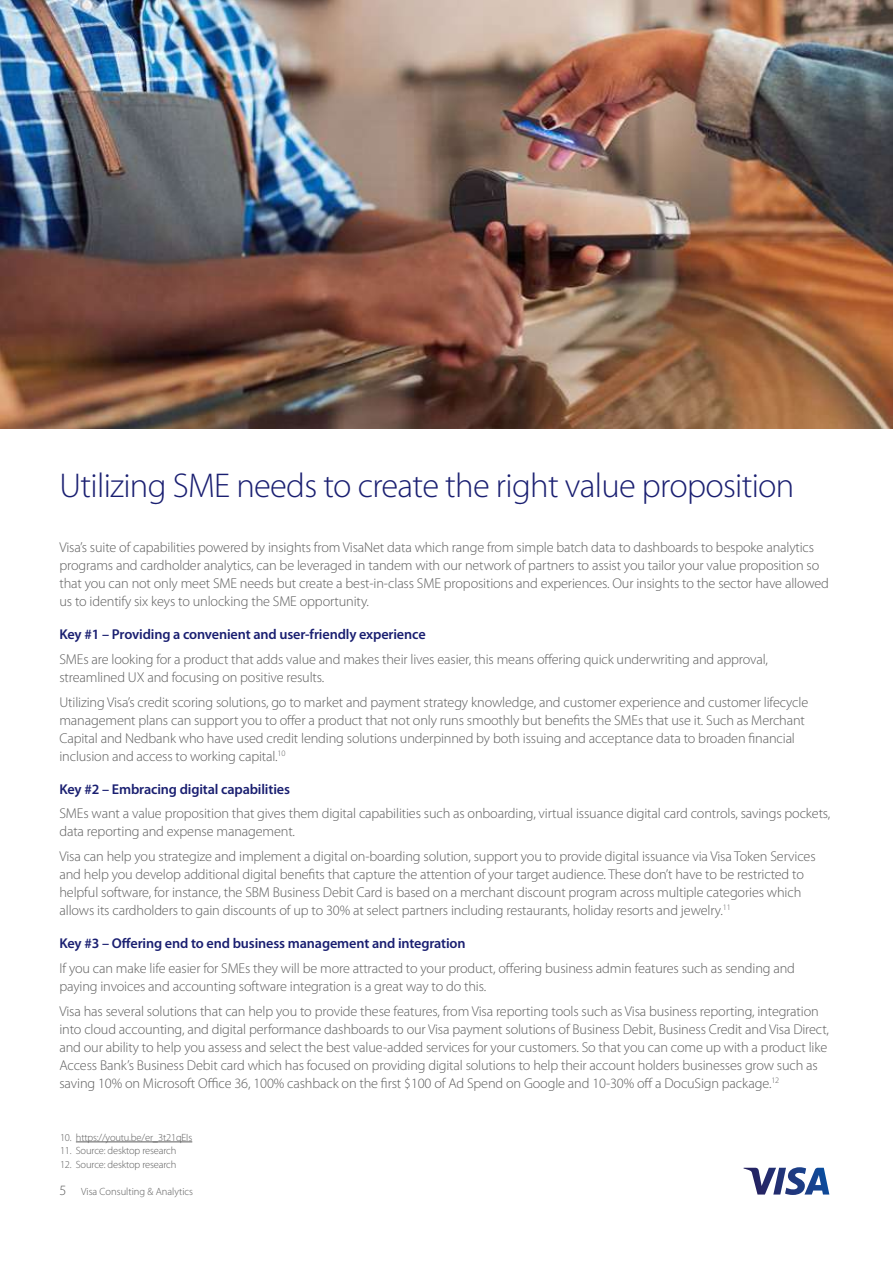
<style>
.page{position:relative;width:893px;height:1263px;background:#fff}
.page>*{position:absolute;margin:0;border:0;box-sizing:border-box;transform-origin:0 0}
.t1{font:300 34.5px "Myriad Pro";letter-spacing:-.02em;color:#1a1f71}
.t2{font:300 14.25px/18px "Myriad Pro";letter-spacing:-.01em;color:#5c5c5c}
.t3{font:600 14.25px "Myriad Pro";letter-spacing:-.01em;color:#1a1f71}
.t4{font:300 10.5px "Myriad Pro";letter-spacing:-.015em;color:#5c5c5c}
.s1{font-size:14.25px}
</style>
<div class="page">
<svg style="left:743px;top:1167px;width:86px;height:28px"></svg>
<hr style="left:76px;top:1141px;width:116px;height:1px;background:#5c5c5c">
<img style="left:0;top:0;width:893px;height:428px">
<h1 class="t1" style="left:59px;top:465px;width:736px">Utilizing SME needs to create the right value proposition</h1>
<p class="t2" style="left:59px;top:538px;width:771px">Visa’s suite of capabilities powered by insights from VisaNet data which range from simple batch data to dashboards to bespoke analytics programs and cardholder analytics, can be leveraged in tandem with our network of partners to assist you tailor your value proposition so that you can not only meet SME needs but create a best-in-class SME propositions and experiences. Our insights to the sector have allowed us to identify six keys to unlocking the SME opportunity.</p>
<p class="t3" style="left:59px;top:625px;width:368px">Key #1 – Providing a convenient and user-friendly experience</p>
<p class="t2" style="left:59px;top:650px;width:710px">SMEs are looking for a product that adds value and makes their lives easier, this means offering quick underwriting and approval, streamlined UX and focusing on positive results.</p>
<p class="t2" style="left:59px;top:693px;width:750px">Utilizing Visa’s credit scoring solutions, go to market and payment strategy knowledge, and customer experience and customer lifecycle management plans can support you to offer a product that not only runs smoothly but benefits the SMEs that use it. Such as Merchant Capital and Nedbank who have used credit lending solutions underpinned by both issuing and acceptance data to broaden financial inclusion and access to working capital.<sup>10</sup></p>
<p class="t3" style="left:59px;top:780px;width:232px">Key #2 – Embracing digital capabilities</p>
<p class="t2" style="left:59px;top:804px;width:772px">SMEs want a value proposition that gives them digital capabilities such as onboarding, virtual issuance digital card controls, savings pockets, data reporting and expense management.</p>
<p class="t2" style="left:59px;top:847px;width:758px">Visa can help you strategize and implement a digital on-boarding solution, support you to provide digital issuance via Visa Token Services and help you develop additional digital benefits that capture the attention of your target audience. These don’t have to be restricted to helpful software, for instance, the SBM Business Debit Card is based on a merchant discount program across multiple categories which allows its cardholders to gain discounts of up to 30% at select partners including restaurants, holiday resorts and jewelry.<sup>11</sup></p>
<p class="t3" style="left:59px;top:934px;width:408px">Key #3 – Offering end to end business management and integration</p>
<p class="t2" style="left:59px;top:959px;width:737px">If you can make life easier for SMEs they will be more attracted to your product, offering business admin features such as sending and paying invoices and accounting software integration is a great way to do this.</p>
<p class="t2" style="left:59px;top:1002px;width:771px">Visa has several solutions that can help you to provide these features, from Visa reporting tools such as Visa business reporting, integration into cloud accounting, and digital performance dashboards to our Visa payment solutions of Business Debit, Business Credit and Visa Direct, and our ability to help you assess and select the best value-added services for your customers. So that you can come up with a product like Access Bank’s Business Debit card which has focused on providing digital solutions to help their account holders businesses grow such as saving 10% on Microsoft Office 36, 100% cashback on the first $100 of Ad Spend on Google and 10-30% off a DocuSign package.<sup>12</sup></p>
<p class="t4" style="left:60px;top:1131px;width:134px">10. https://youtu.be/er_3t21qEIs</p>
<p class="t4" style="left:60px;top:1144px;width:118px">11. Source: desktop research</p>
<p class="t4" style="left:60px;top:1158px;width:118px">12. Source: desktop research</p>
<p class="t4" style="left:59px;top:1185px;width:135px"><span class="s1">5</span> Visa Consulting &amp; Analytics</p>
</div>
